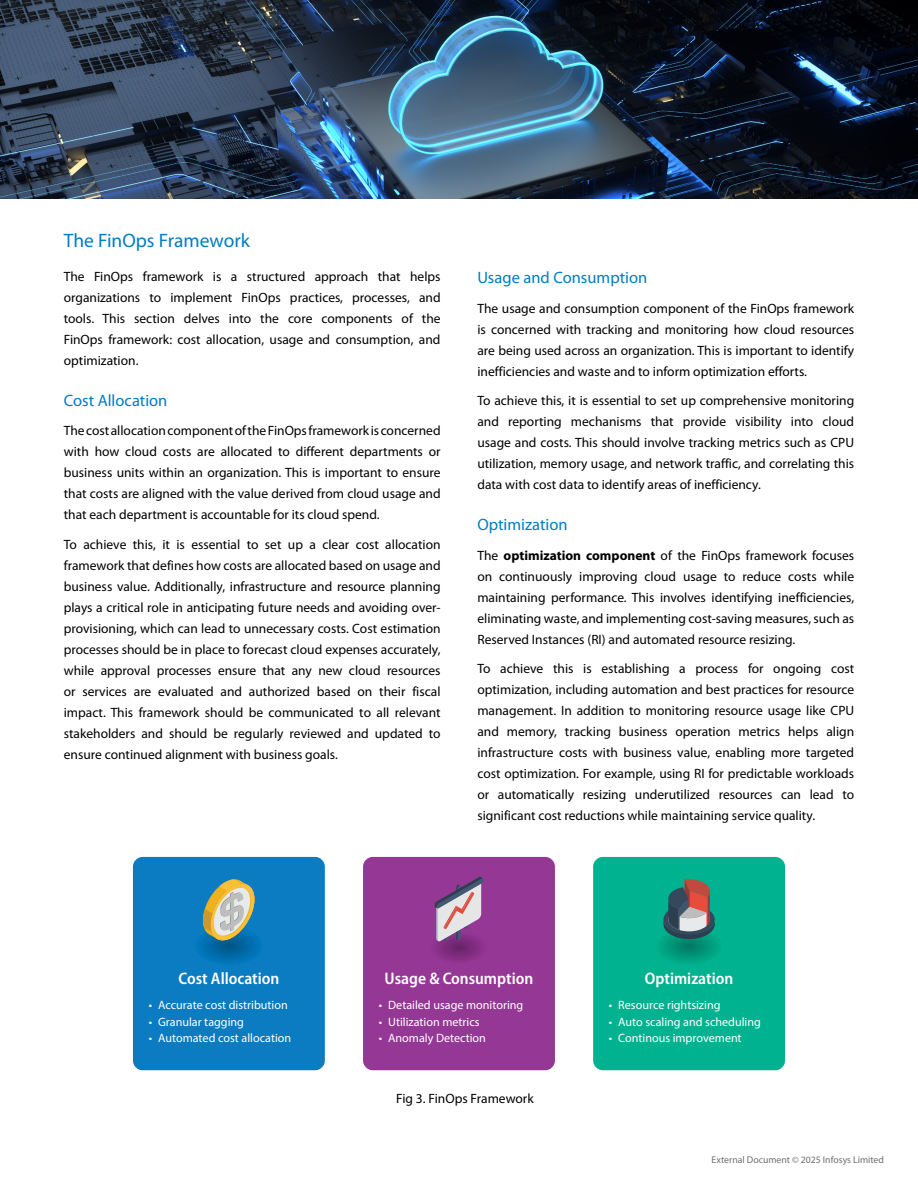
<style>
.page{position:relative;width:918px;height:1188px;background:#fff}
.page>*{position:absolute;margin:0;border:0;box-sizing:border-box;transform-origin:0 0}
.t1{font:19.5px "Myriad Pro";color:#007dc3}
.t2{font:600 semi-condensed 16.8px "Myriad Pro";color:#fff}
.t3{font:16.5px "Myriad Pro";color:#007dc3}
.t4{font:13.5px/21px "Myriad Pro";color:#000;text-align:justify}
.t5{font:12.15px "Myriad Pro";color:#fff}
.t6{font:9.75px "Myriad Pro";color:#6d6e71}
.s1{font-weight:700}
</style>
<div class="page">
<div style="left:133px;top:857px;width:192px;height:213px;background:#0b7cc1;border-radius:10px"></div>
<svg style="left:203px;top:879px;width:51px;height:65px"></svg>
<div style="left:363px;top:857px;width:192px;height:213px;background:#953895;border-radius:10px"></div>
<svg style="left:435px;top:876px;width:48px;height:66px"></svg>
<div style="left:593px;top:857px;width:192px;height:213px;background:#00b28f;border-radius:10px"></div>
<svg style="left:660px;top:879px;width:58px;height:60px"></svg>
<img style="left:0;top:0;width:918px;height:198px">
<h1 class="t1" style="left:64px;top:229px;width:188px">The FinOps Framework</h1>
<p class="t4" style="left:64px;top:266px;width:378px">The FinOps framework is a structured approach that helps organizations to implement FinOps practices, processes, and tools. This section delves into the core components of the FinOps framework: cost allocation, usage and consumption, and optimization.</p>
<p class="t3" style="left:64px;top:390px;width:105px">Cost Allocation</p>
<p class="t4" style="left:64px;top:420px;width:378px">The cost allocation component of the FinOps framework is concerned with how cloud costs are allocated to different departments or business units within an organization. This is important to ensure that costs are aligned with the value derived from cloud usage and that each department is accountable for its cloud spend.</p>
<p class="t4" style="left:64px;top:534px;width:378px">To achieve this, it is essential to set up a clear cost allocation framework that defines how costs are allocated based on usage and business value. Additionally, infrastructure and resource planning plays a critical role in anticipating future needs and avoiding over&shy;provisioning, which can lead to unnecessary costs. Cost estimation processes should be in place to forecast cloud expenses accurately, while approval processes ensure that any new cloud resources or services are evaluated and authorized based on their fiscal impact. This framework should be communicated to all relevant stakeholders and should be regularly reviewed and updated to ensure continued alignment with business goals.</p>
<p class="t3" style="left:477px;top:268px;width:171px">Usage and Consumption</p>
<p class="t4" style="left:477px;top:298px;width:378px">The usage and consumption component of the FinOps framework is concerned with tracking and monitoring how cloud resources are being used across an organization. This is important to identify inefficiencies and waste and to inform optimization efforts.</p>
<p class="t4" style="left:477px;top:390px;width:378px">To achieve this, it is essential to set up comprehensive monitoring and reporting mechanisms that provide visibility into cloud usage and costs. This should involve tracking metrics such as CPU utilization, memory usage, and network traffic, and correlating this data with cost data to identify areas of inefficiency.</p>
<p class="t3" style="left:477px;top:514px;width:92px">Optimization</p>
<p class="t4" style="left:477px;top:544px;width:378px">The <span class="s1">optimization component</span> of the FinOps framework focuses on continuously improving cloud usage to reduce costs while maintaining performance. This involves identifying inefficiencies, eliminating waste, and implementing cost-saving measures, such as Reserved Instances (RI) and automated resource resizing.</p>
<p class="t4" style="left:477px;top:658px;width:378px">To achieve this is establishing a process for ongoing cost optimization, including automation and best practices for resource management. In addition to monitoring resource usage like CPU and memory, tracking business operation metrics helps align infrastructure costs with business value, enabling more targeted cost optimization. For example, using RI for predictable workloads or automatically resizing underutilized resources can lead to significant cost reductions while maintaining service quality.</p>
<p class="t2" style="left:178px;top:968px;width:103px">Cost Allocation</p>
<p class="t5" style="left:149px;top:997px;width:141px">• Accurate cost distribution</p>
<p class="t5" style="left:149px;top:1014px;width:97px">• Granular tagging</p>
<p class="t5" style="left:149px;top:1031px;width:144px">• Automated cost allocation</p>
<p class="t2" style="left:385px;top:968px;width:150px">Usage &amp; Consumption</p>
<p class="t5" style="left:379px;top:997px;width:146px">• Detailed usage monitoring</p>
<p class="t5" style="left:379px;top:1014px;width:102px">• Utilization metrics</p>
<p class="t5" style="left:379px;top:1031px;width:109px">• Anomaly Detection</p>
<p class="t4" style="left:396px;top:1088px;width:139px">Fig 3. FinOps Framework</p>
<p class="t2" style="left:645px;top:968px;width:90px">Optimization</p>
<p class="t5" style="left:609px;top:997px;width:113px">• Resource rightsizing</p>
<p class="t5" style="left:609px;top:1014px;width:153px">• Auto scaling and scheduling</p>
<p class="t5" style="left:609px;top:1031px;width:134px">• Continous improvement</p>
<p class="t6" style="left:712px;top:1154px;width:174px">External Document © 2025 Infosys Limited</p>
</div>
